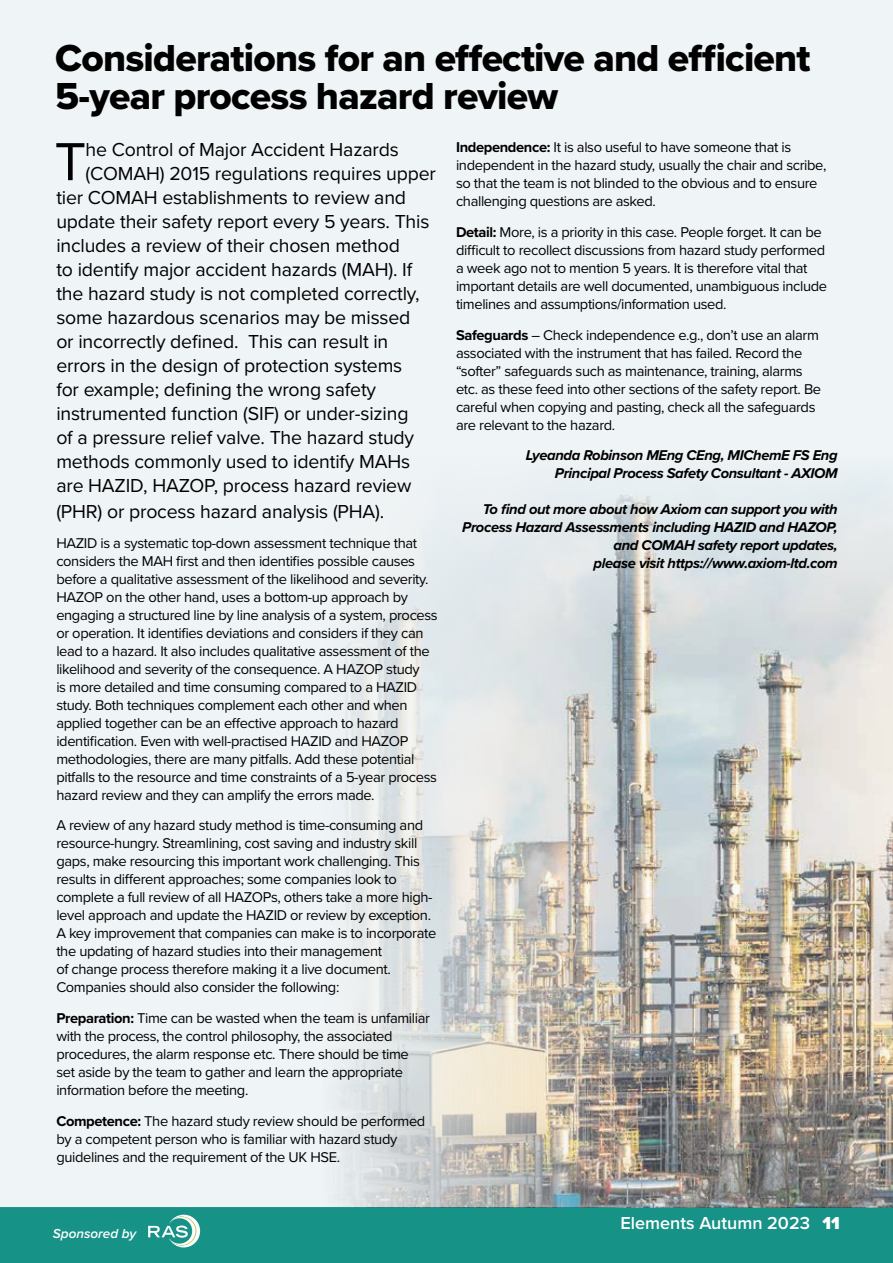
<style>
.page{position:relative;width:893px;height:1263px;background:#fff}
.page>*{position:absolute;margin:0;border:0;box-sizing:border-box;transform-origin:0 0}
.t1{font:55.5px "Proxima Nova";color:#000}
.t2{font:39px/37.5px "Proxima Nova Extrabld";letter-spacing:-.02em;color:#000}
.t3{font:19.5px "Proxima Nova";letter-spacing:-.01em;color:#000}
.t4{font:600 18px "Proxima Nova";color:#fff}
.t5{font:14.7px/18px "Proxima Nova";letter-spacing:-.025em;color:#000}
.t6{font:italic 700 14.7px/18px "Proxima Nova";letter-spacing:-.025em;color:#000;text-align:right}
.t7{font:italic 600 13.5px "Proxima Nova";color:#fff}
.s1{font-weight:700}
.s2{font-weight:900}
</style>
<div class="page">
<div style="left:0;top:1208px;width:893px;height:55px;background:#169287"></div>
<svg style="left:148px;top:1214px;width:52px;height:34px"></svg>
<div style="left:0;top:0;width:893px;height:1208px;background:#eff4f6"></div>
<img style="left:203px;top:482px;width:690px;height:726px">
<h2 class="t2" style="left:55px;top:39px;width:757px">Considerations for an effective and efficient<br>5-year process hazard review</h2>
<h1 class="t1" style="left:55px;top:120px;width:33px">T</h1>
<h3 class="t3" style="left:86px;top:135px;width:315px">he Control of Major Accident Hazards</h3>
<p class="t5" style="left:456px;top:138px;width:372px"><span class="s1">Independence:</span> It is also useful to have someone that is independent in the hazard study, usually the chair and scribe, so that the team is not blinded to the obvious and to ensure challenging questions are asked.</p>
<p class="t5" style="left:456px;top:222px;width:373px"><span class="s1">Detail:</span> More, is a priority in this case. People forget. It can be difficult to recollect discussions from hazard study performed a week ago not to mention 5 years. It is therefore vital that important details are well documented, unambiguous include timelines and assumptions/information used.</p>
<p class="t5" style="left:456px;top:325px;width:367px"><span class="s1">Safeguards</span> – Check independence e.g., don’t use an alarm associated with the instrument that has failed. Record the “softer” safeguards such as maintenance, training, alarms etc. as these feed into other sections of the safety report. Be careful when copying and pasting, check all the safeguards are relevant to the hazard.</p>
<p class="t6" style="left:526px;top:446px;width:314px">Lyeanda Robinson MEng CEng, MIChemE FS Eng<br>Principal Process Safety Consultant - AXIOM</p>
<p class="t6" style="left:462px;top:500px;width:377px">To find out more about how Axiom can support you with Process Hazard Assessments including HAZID and HAZOP, and COMAH safety report updates,<br>please visit https://www.axiom-ltd.com</p>
<h3 class="t3" style="left:86px;top:159px;width:352px">(COMAH) 2015 regulations requires upper</h3>
<h3 class="t3" style="left:56px;top:183px;width:351px">tier COMAH establishments to review and</h3>
<h3 class="t3" style="left:56px;top:207px;width:375px">update their safety report every 5 years. This</h3>
<h3 class="t3" style="left:56px;top:231px;width:345px">includes a review of their chosen method</h3>
<h3 class="t3" style="left:56px;top:255px;width:357px">to identify major accident hazards (MAH). If</h3>
<h3 class="t3" style="left:56px;top:279px;width:365px">the hazard study is not completed correctly,</h3>
<h3 class="t3" style="left:56px;top:303px;width:356px">some hazardous scenarios may be missed</h3>
<h3 class="t3" style="left:56px;top:327px;width:333px">or incorrectly defined. This can result in</h3>
<h3 class="t3" style="left:56px;top:351px;width:347px">errors in the design of protection systems</h3>
<h3 class="t3" style="left:56px;top:375px;width:321px">for example; defining the wrong safety</h3>
<h3 class="t3" style="left:56px;top:399px;width:354px">instrumented function (SIF) or under-sizing</h3>
<h3 class="t3" style="left:56px;top:423px;width:359px">of a pressure relief valve. The hazard study</h3>
<h3 class="t3" style="left:56px;top:447px;width:355px">methods commonly used to identify MAHs</h3>
<h3 class="t3" style="left:56px;top:471px;width:356px">are HAZID, HAZOP, process hazard review</h3>
<h3 class="t3" style="left:56px;top:497px;width:329px">(PHR) or process hazard analysis (PHA).</h3>
<p class="t5" style="left:56px;top:533px;width:383px">HAZID is a systematic top-down assessment technique that considers the MAH first and then identifies possible causes before a qualitative assessment of the likelihood and severity.<br>HAZOP on the other hand, uses a bottom-up approach by engaging a structured line by line analysis of a system, process or operation. It identifies deviations and considers if they can lead to a hazard. It also includes qualitative assessment of the likelihood and severity of the consequence. A HAZOP study<br>is more detailed and time consuming compared to a HAZID study. Both techniques complement each other and when applied together can be an effective approach to hazard identification. Even with well-practised HAZID and HAZOP methodologies, there are many pitfalls. Add these potential pitfalls to the resource and time constraints of a 5-year process hazard review and they can amplify the errors made.</p>
<p class="t5" style="left:56px;top:816px;width:381px">A review of any hazard study method is time-consuming and resource-hungry. Streamlining, cost saving and industry skill gaps, make resourcing this important work challenging. This results in different approaches; some companies look to complete a full review of all HAZOPs, others take a more high&shy;level approach and update the HAZID or review by exception.<br>A key improvement that companies can make is to incorporate the updating of hazard studies into their management<br>of change process therefore making it a live document.<br>Companies should also consider the following:</p>
<p class="t5" style="left:56px;top:1008px;width:375px"><span class="s1">Preparation:</span> Time can be wasted when the team is unfamiliar with the process, the control philosophy, the associated procedures, the alarm response etc. There should be time set aside by the team to gather and learn the appropriate information before the meeting.</p>
<p class="t5" style="left:56px;top:1111px;width:370px"><span class="s1">Competence:</span> The hazard study review should be performed by a competent person who is familiar with hazard study guidelines and the requirement of the UK HSE.</p>
<p class="t7" style="left:53px;top:1223px;width:85px">Sponsored by</p>
<p class="t4" style="left:620px;top:1210px;width:221px">Elements Autumn 2023 <span class="s2">11</span></p>
</div>
